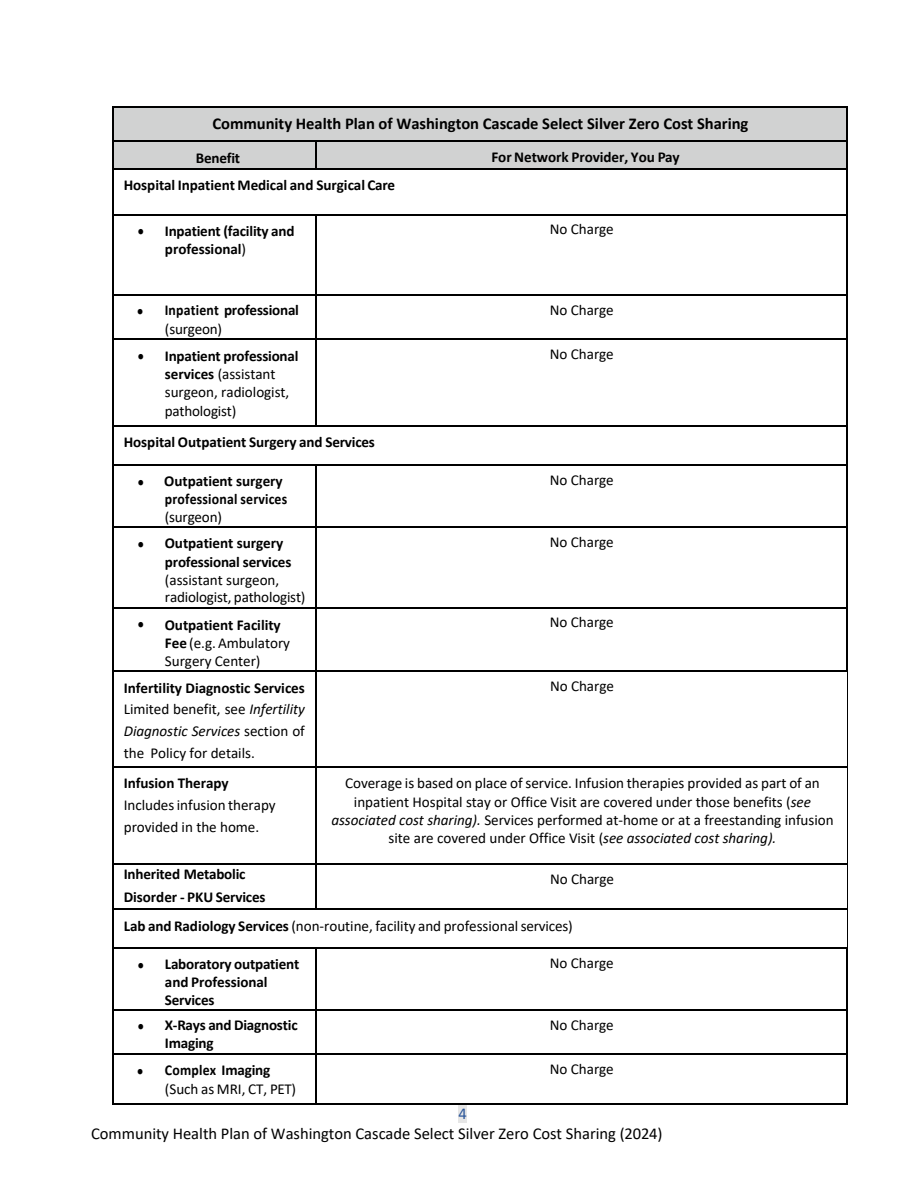
<style>
.page{position:relative;width:918px;height:1188px;background:#fff}
.page>*{position:absolute;margin:0;border:0;box-sizing:border-box;transform-origin:0 0}
.t1{font:16.5px "Calibri";color:#000}
.t2{font:700 16.5px "Calibri";color:#000}
.t3{font:16.5px "Calibri";color:#2b569a}
.t4{font:15.15px/18.3px "Calibri";letter-spacing:-.005em;color:#000}
.t5{font:700 15.15px/18.3px "Calibri";letter-spacing:-.005em;color:#000}
.t6{font:700 15.15px "Calibri";letter-spacing:-.005em;color:#000;scale:.91 1}
.s1{font-weight:400}
.s2{font-weight:700}
.s3{font-style:italic}
</style>
<div class="page">
<div style="left:458px;top:1105px;width:9px;height:18px;background:#e6e6e6"></div>
<div style="left:114px;top:108px;width:733px;height:32px;background:#d1d2d2"></div>
<hr style="left:114px;top:107px;width:733px;height:1px;background:#000">
<hr style="left:113px;top:108px;width:1px;height:32px;background:#000">
<hr style="left:847px;top:108px;width:1px;height:32px;background:#000">
<div style="left:114px;top:141px;width:201px;height:27px;background:#d1d2d2"></div>
<div style="left:317px;top:141px;width:530px;height:27px;background:#d1d2d2"></div>
<hr style="left:114px;top:140px;width:201px;height:1px;background:#000">
<hr style="left:317px;top:140px;width:530px;height:1px;background:#000">
<hr style="left:315px;top:141px;width:2px;height:27px;background:#000">
<svg style="left:113px;top:140px;width:1px;height:30px"></svg>
<hr style="left:114px;top:168px;width:201px;height:2px;background:#000">
<hr style="left:317px;top:168px;width:530px;height:2px;background:#000">
<svg style="left:847px;top:140px;width:1px;height:30px"></svg>
<hr style="left:113px;top:170px;width:1px;height:44px;background:#000">
<hr style="left:847px;top:170px;width:1px;height:44px;background:#000">
<hr style="left:114px;top:214px;width:201px;height:1px;background:#000">
<hr style="left:317px;top:214px;width:530px;height:1px;background:#000">
<hr style="left:113px;top:215px;width:1px;height:79px;background:#000">
<hr style="left:315px;top:215px;width:2px;height:79px;background:#000">
<hr style="left:847px;top:215px;width:1px;height:79px;background:#000">
<hr style="left:114px;top:294px;width:201px;height:2px;background:#000">
<hr style="left:317px;top:294px;width:530px;height:2px;background:#000">
<hr style="left:113px;top:296px;width:1px;height:43px;background:#000">
<hr style="left:315px;top:296px;width:2px;height:43px;background:#000">
<hr style="left:847px;top:296px;width:1px;height:43px;background:#000">
<hr style="left:114px;top:339px;width:201px;height:1px;background:#000">
<hr style="left:317px;top:339px;width:530px;height:1px;background:#000">
<hr style="left:113px;top:340px;width:1px;height:85px;background:#000">
<hr style="left:315px;top:340px;width:2px;height:85px;background:#000">
<hr style="left:847px;top:340px;width:1px;height:85px;background:#000">
<hr style="left:114px;top:425px;width:201px;height:2px;background:#000">
<hr style="left:317px;top:425px;width:530px;height:2px;background:#000">
<hr style="left:113px;top:427px;width:1px;height:37px;background:#000">
<hr style="left:847px;top:427px;width:1px;height:37px;background:#000">
<hr style="left:114px;top:464px;width:201px;height:1px;background:#000">
<hr style="left:317px;top:464px;width:530px;height:1px;background:#000">
<hr style="left:113px;top:465px;width:1px;height:61px;background:#000">
<hr style="left:315px;top:465px;width:2px;height:61px;background:#000">
<hr style="left:847px;top:465px;width:1px;height:61px;background:#000">
<hr style="left:114px;top:526px;width:201px;height:2px;background:#000">
<hr style="left:317px;top:526px;width:530px;height:2px;background:#000">
<hr style="left:113px;top:528px;width:1px;height:79px;background:#000">
<hr style="left:315px;top:528px;width:2px;height:79px;background:#000">
<hr style="left:847px;top:528px;width:1px;height:79px;background:#000">
<hr style="left:114px;top:607px;width:201px;height:1px;background:#000">
<hr style="left:317px;top:607px;width:530px;height:1px;background:#000">
<hr style="left:113px;top:608px;width:1px;height:63px;background:#000">
<hr style="left:315px;top:608px;width:2px;height:63px;background:#000">
<hr style="left:847px;top:608px;width:1px;height:63px;background:#000">
<hr style="left:114px;top:671px;width:201px;height:1px;background:#000">
<hr style="left:317px;top:671px;width:530px;height:1px;background:#000">
<hr style="left:113px;top:672px;width:1px;height:94px;background:#000">
<hr style="left:315px;top:672px;width:2px;height:94px;background:#000">
<hr style="left:847px;top:672px;width:1px;height:94px;background:#000">
<hr style="left:114px;top:766px;width:201px;height:2px;background:#000">
<hr style="left:317px;top:766px;width:530px;height:2px;background:#000">
<hr style="left:113px;top:768px;width:1px;height:96px;background:#000">
<hr style="left:315px;top:768px;width:2px;height:96px;background:#000">
<hr style="left:847px;top:768px;width:1px;height:96px;background:#000">
<hr style="left:114px;top:864px;width:201px;height:1px;background:#000">
<hr style="left:317px;top:864px;width:530px;height:1px;background:#000">
<hr style="left:113px;top:865px;width:1px;height:44px;background:#000">
<hr style="left:315px;top:865px;width:2px;height:44px;background:#000">
<hr style="left:847px;top:865px;width:1px;height:44px;background:#000">
<hr style="left:114px;top:909px;width:201px;height:1px;background:#000">
<hr style="left:317px;top:909px;width:530px;height:1px;background:#000">
<hr style="left:113px;top:910px;width:1px;height:38px;background:#000">
<hr style="left:847px;top:910px;width:1px;height:38px;background:#000">
<hr style="left:114px;top:948px;width:201px;height:1px;background:#000">
<hr style="left:317px;top:948px;width:530px;height:1px;background:#000">
<hr style="left:113px;top:949px;width:1px;height:60px;background:#000">
<hr style="left:315px;top:949px;width:2px;height:60px;background:#000">
<hr style="left:847px;top:949px;width:1px;height:60px;background:#000">
<hr style="left:114px;top:1009px;width:201px;height:2px;background:#000">
<hr style="left:317px;top:1009px;width:530px;height:2px;background:#000">
<hr style="left:113px;top:1011px;width:1px;height:43px;background:#000">
<hr style="left:315px;top:1011px;width:2px;height:43px;background:#000">
<hr style="left:847px;top:1011px;width:1px;height:43px;background:#000">
<hr style="left:114px;top:1054px;width:201px;height:1px;background:#000">
<hr style="left:317px;top:1054px;width:530px;height:1px;background:#000">
<hr style="left:113px;top:1055px;width:1px;height:49px;background:#000">
<hr style="left:114px;top:1104px;width:201px;height:1px;background:#000">
<hr style="left:315px;top:1055px;width:2px;height:49px;background:#000">
<hr style="left:317px;top:1104px;width:530px;height:1px;background:#000">
<hr style="left:847px;top:1055px;width:1px;height:49px;background:#000">
<p class="t2" style="left:212px;top:113px;width:538px">Community Health Plan of Washington Cascade Select Silver Zero Cost Sharing</p>
<p class="t5" style="left:196px;top:149px;width:46px">Benefit</p>
<p class="t5" style="left:491px;top:148px;width:190px">For Network Provider, You Pay</p>
<p class="t5" style="left:124px;top:176px;width:273px">Hospital Inpatient Medical and Surgical Care</p>
<p class="t5" style="left:165px;top:221px;width:131px;text-indent:-27px">• Inpatient (facility and professional<span class="s1">)</span></p>
<p class="t4" style="left:550px;top:220px;width:65px">No Charge</p>
<p class="t6" style="left:137px;top:301px;width:179px">• Inpatient professional</p>
<p class="t4" style="left:165px;top:319px;width:59px">(surgeon)</p>
<p class="t4" style="left:550px;top:301px;width:65px">No Charge</p>
<p class="t4" style="left:165px;top:346px;width:135px;text-indent:-27px">• <span class="s2">Inpatient professional services</span> (assistant surgeon, radiologist, pathologist)</p>
<p class="t4" style="left:550px;top:345px;width:65px">No Charge</p>
<p class="t5" style="left:124px;top:433px;width:253px">Hospital Outpatient Surgery and Services</p>
<p class="t5" style="left:165px;top:472px;width:124px;text-indent:-27px">• Outpatient surgery professional services</p>
<p class="t4" style="left:165px;top:507px;width:59px">(surgeon)</p>
<p class="t4" style="left:550px;top:470px;width:65px">No Charge</p>
<p class="t5" style="left:165px;top:534px;width:128px;text-indent:-27px">• Outpatient surgery professional services</p>
<p class="t4" style="left:165px;top:571px;width:142px;line-height:17.2px">(assistant surgeon, radiologist, pathologist)</p>
<p class="t4" style="left:550px;top:533px;width:65px">No Charge</p>
<p class="t4" style="left:165px;top:615px;width:127px;text-indent:-27px">• <span class="s2">Outpatient Facility<br>Fee</span> (e.g. Ambulatory<br>Surgery Center)</p>
<p class="t4" style="left:550px;top:613px;width:65px">No Charge</p>
<p class="t5" style="left:124px;top:678px;width:183px">Infertility Diagnostic Services</p>
<p class="t4" style="left:124px;top:698px;width:183px;line-height:21.8px;text-align:justify">Limited benefit, see <span class="s3">Infertility Diagnostic Services</span> section of the Policy for details.</p>
<p class="t4" style="left:550px;top:677px;width:65px">No Charge</p>
<p class="t5" style="left:124px;top:774px;width:106px">Infusion Therapy</p>
<p class="t4" style="left:124px;top:794px;width:153px;line-height:21.9px">Includes infusion therapy provided in the home.</p>
<p class="t4" style="left:331px;top:774px;width:504px;text-align:center">Coverage is based on place of service. Infusion therapies provided as part of an inpatient Hospital stay or Office Visit are covered under those benefits (<span class="s3">see associated cost sharing).</span> Services performed at-home or at a freestanding infusion site are covered under Office Visit (<span class="s3">see associated cost sharing).</span></p>
<p class="t5" style="left:124px;top:863px;width:143px;line-height:22.4px">Inherited Metabolic<br>Disorder - PKU Services</p>
<p class="t4" style="left:550px;top:870px;width:65px">No Charge</p>
<p class="t4" style="left:124px;top:917px;width:450px"><span class="s2">Lab and Radiology Services</span> (non-routine, facility and professional services)</p>
<p class="t5" style="left:165px;top:955px;width:136px;line-height:17.9px;text-indent:-27px">• Laboratory outpatient and Professional<br>Services</p>
<p class="t4" style="left:550px;top:954px;width:65px">No Charge</p>
<p class="t5" style="left:165px;top:1016px;width:134px;text-indent:-27px">• X-Rays and Diagnostic<br>Imaging</p>
<p class="t4" style="left:550px;top:1016px;width:65px">No Charge</p>
<p class="t6" style="left:137px;top:1061px;width:148px">• Complex Imaging</p>
<p class="t4" style="left:165px;top:1080px;width:133px">(Such as MRI, CT, PET)</p>
<p class="t4" style="left:550px;top:1060px;width:65px">No Charge</p>
<p class="t3" style="left:458px;top:1104px;width:10px">4</p>
<p class="t1" style="left:91px;top:1123px;width:573px">Community Health Plan of Washington Cascade Select Silver Zero Cost Sharing (2024)</p>
</div>
